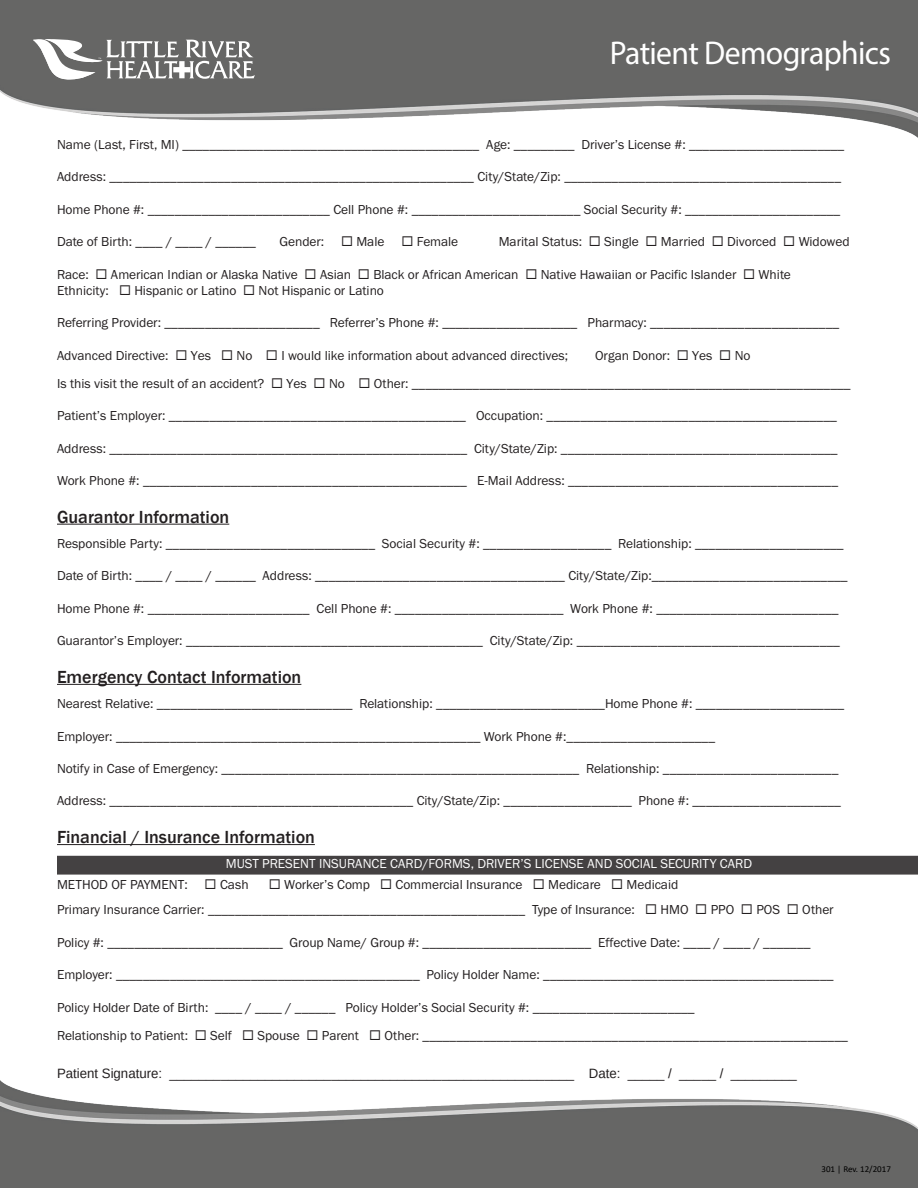
<style>
.page{position:relative;width:918px;height:1188px;background:#fff}
.page>*{position:absolute;margin:0;border:0;box-sizing:border-box;transform-origin:0 0}
.t1{font:33px "Myriad Pro";letter-spacing:-.02em;color:#fff;scale:.96 1}
.t2{font:500 18px "Franklin Gothic";color:#231f20}
.t3{font:13.5px "Franklin Gothic FS";letter-spacing:-.005em;color:#231f20}
.t4{font:13.5px "Liberation Sans";color:#231f20}
.t5{font:13.5px "Franklin Gothic FS";color:#fff}
.t6{font:9px "Calibri";color:#000}
</style>
<div class="page">
<img style="left:0;top:1080px;width:918px;height:108px">
<img style="left:0;top:0;width:918px;height:138px">
<div style="left:57px;top:856px;width:861px;height:19px;background:#444142"></div>
<hr style="left:57px;top:524px;width:172px;height:1px;background:#231f20">
<hr style="left:57px;top:684px;width:244px;height:1px;background:#231f20">
<hr style="left:57px;top:844px;width:258px;height:1px;background:#231f20">
<svg style="left:33px;top:39px;width:222px;height:41px"></svg>
<p class="t1" style="left:610px;top:32px;width:294px">Patient Demographics</p>
<p class="t3" style="left:57px;top:137px;width:789px">Name (Last, First, MI) ____________________________________________ Age: _________ Driver’s License #: _______________________</p>
<p class="t3" style="left:57px;top:169px;width:786px">Address: ______________________________________________________ City/State/Zip: _________________________________________</p>
<p class="t3" style="left:57px;top:202px;width:785px">Home Phone #: ___________________________ Cell Phone #: _________________________ Social Security #: _______________________</p>
<p class="t3" style="left:57px;top:234px;width:200px">Date of Birth: ____ / ____ / ______</p>
<p class="t3" style="left:280px;top:234px;width:46px">Gender:</p>
<p class="t3" style="left:341px;top:234px;width:119px">◻ Male ◻ Female</p>
<p class="t3" style="left:499px;top:234px;width:352px">Marital Status: ◻ Single ◻ Married ◻ Divorced ◻ Widowed</p>
<p class="t3" style="left:57px;top:267px;width:735px">Race: ◻ American Indian or Alaska Native ◻ Asian ◻ Black or African American ◻ Native Hawaiian or Pacific Islander ◻ White</p>
<p class="t3" style="left:57px;top:283px;width:328px">Ethnicity: ◻ Hispanic or Latino ◻ Not Hispanic or Latino</p>
<p class="t3" style="left:57px;top:315px;width:784px">Referring Provider: _______________________ Referrer’s Phone #: ____________________ Pharmacy: ____________________________</p>
<p class="t3" style="left:57px;top:348px;width:513px">Advanced Directive: ◻ Yes ◻ No ◻ I would like information about advanced directives;</p>
<p class="t3" style="left:595px;top:348px;width:157px">Organ Donor: ◻ Yes ◻ No</p>
<p class="t3" style="left:57px;top:376px;width:795px">Is this visit the result of an accident? ◻ Yes ◻ No ◻ Other: _________________________________________________________________</p>
<p class="t3" style="left:57px;top:408px;width:781px">Patient’s Employer: ____________________________________________ Occupation: ___________________________________________</p>
<p class="t3" style="left:57px;top:441px;width:782px">Address: _____________________________________________________ City/State/Zip: _________________________________________</p>
<p class="t3" style="left:57px;top:473px;width:783px">Work Phone #: ________________________________________________ E-Mail Address: ________________________________________</p>
<p class="t2" style="left:57px;top:506px;width:174px">Guarantor Information</p>
<p class="t3" style="left:57px;top:536px;width:788px">Responsible Party: _______________________________ Social Security #: ___________________ Relationship: ______________________</p>
<p class="t3" style="left:57px;top:568px;width:792px">Date of Birth: ____ / ____ / ______ Address: _____________________________________ City/State/Zip:_____________________________</p>
<p class="t3" style="left:57px;top:601px;width:783px">Home Phone #: ________________________ Cell Phone #: _________________________ Work Phone #: ___________________________</p>
<p class="t3" style="left:57px;top:633px;width:784px">Guarantor’s Employer: ____________________________________________ City/State/Zip: _______________________________________</p>
<p class="t2" style="left:57px;top:666px;width:246px">Emergency Contact Information</p>
<p class="t3" style="left:57px;top:696px;width:789px">Nearest Relative: _____________________________ Relationship: _________________________Home Phone #: ______________________</p>
<p class="t3" style="left:57px;top:729px;width:660px">Employer: ______________________________________________________ Work Phone #:______________________</p>
<p class="t3" style="left:57px;top:761px;width:783px">Notify in Case of Emergency: _____________________________________________________ Relationship: __________________________</p>
<p class="t3" style="left:57px;top:793px;width:786px">Address: _____________________________________________ City/State/Zip: ___________________ Phone #: ______________________</p>
<p class="t2" style="left:57px;top:826px;width:259px">Financial / Insurance Information</p>
<p class="t5" style="left:226px;top:856px;width:528px">MUST PRESENT INSURANCE CARD/FORMS, DRIVER’S LICENSE AND SOCIAL SECURITY CARD</p>
<p class="t3" style="left:57px;top:877px;width:193px">METHOD OF PAYMENT: ◻ Cash</p>
<p class="t3" style="left:269px;top:877px;width:411px">◻ Worker’s Comp ◻ Commercial Insurance ◻ Medicare ◻ Medicaid</p>
<p class="t3" style="left:57px;top:902px;width:778px">Primary Insurance Carrier: _______________________________________________ Type of Insurance: ◻ HMO ◻ PPO ◻ POS ◻ Other</p>
<p class="t3" style="left:57px;top:935px;width:755px">Policy #: __________________________ Group Name/ Group #: _________________________ Effective Date: ____ / ____ / _______</p>
<p class="t3" style="left:57px;top:967px;width:778px">Employer: _____________________________________________ Policy Holder Name: ___________________________________________</p>
<p class="t3" style="left:57px;top:1000px;width:639px">Policy Holder Date of Birth: ____ / ____ / ______ Policy Holder’s Social Security #: ________________________</p>
<p class="t3" style="left:57px;top:1028px;width:792px">Relationship to Patient: ◻ Self ◻ Spouse ◻ Parent ◻ Other: _______________________________________________________________</p>
<p class="t4" style="left:57px;top:1065px;width:741px">Patient Signature: _______________________________________________________ Date: _____ / _____ / _________</p>
<p class="t6" style="left:821px;top:1163px;width:71px">301 | Rev. 12/2017</p>
</div>
